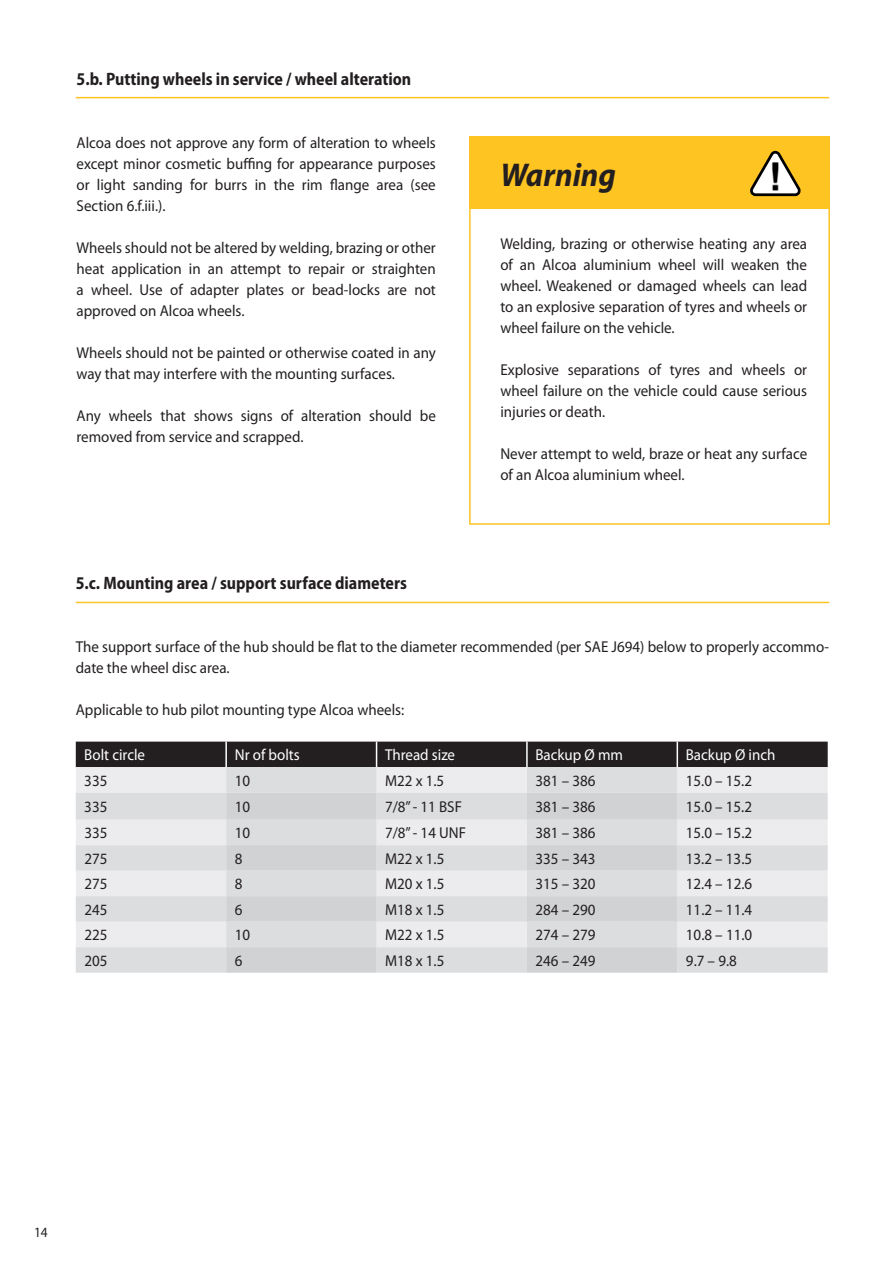
<style>
.page{position:relative;width:893px;height:1263px;background:#fff}
.page>*{position:absolute;margin:0;border:0;box-sizing:border-box;transform-origin:0 0}
.t1{font:italic 700 33px "Myriad Pro";color:#231f20;scale:.95 1}
.t2{font:700 semi-condensed 18px "Myriad Pro";color:#231f20;scale:.95 1}
.t3{font:15.75px/21px "Myriad Pro";color:#231f20;text-align:justify;scale:.95 1}
.t4{font:15.75px "Myriad Pro";color:#fff;scale:.95 1}
.t5{font:14.1px "Myriad Pro";color:#231f20;scale:.95 1}
</style>
<div class="page">
<div style="left:469px;top:136px;width:361px;height:73px;background:#fec422"></div>
<div style="left:469px;top:136px;width:361px;height:389px;border:2px solid #fec422"></div>
<svg style="left:750px;top:151px;width:51px;height:45px"></svg>
<hr style="left:76px;top:97px;width:753px;height:1px;background:#fec422">
<hr style="left:76px;top:602px;width:753px;height:1px;background:#fec422">
<svg style="left:76px;top:767px;width:752px;height:206px;background:#e3e4e6"></svg>
<svg style="left:226px;top:793px;width:451px;height:180px;background:#dadbdd"></svg>
<div style="left:76px;top:742px;width:752px;height:25px;background:#231f20"></div>
<p class="t2" style="left:77px;top:68px;width:354px">5.b. Putting wheels in service / wheel alteration</p>
<p class="t3" style="left:77px;top:131px;width:380px">Alcoa does not approve any form of alteration to wheels except minor cosmetic buffing for appearance purposes or light sanding for burrs in the rim flange area (see Section 6.f.iii.).</p>
<p class="t3" style="left:77px;top:236px;width:380px">Wheels should not be altered by welding, brazing or other heat application in an attempt to repair or straighten a wheel. Use of adapter plates or bead-locks are not approved on Alcoa wheels.</p>
<p class="t3" style="left:77px;top:341px;width:380px">Wheels should not be painted or otherwise coated in any way that may interfere with the mounting surfaces.</p>
<p class="t3" style="left:77px;top:404px;width:380px">Any wheels that shows signs of alteration should be removed from service and scrapped.</p>
<p class="t2" style="left:76px;top:572px;width:350px">5.c. Mounting area / support surface diameters</p>
<h1 class="t1" style="left:500px;top:154px;width:123px">Warning</h1>
<p class="t3" style="left:500px;top:233px;width:324px">Welding, brazing or otherwise heating any area of an Alcoa aluminium wheel will weaken the wheel. Weakened or damaged wheels can lead to an explosive separation of tyres and wheels or wheel failure on the vehicle.</p>
<p class="t3" style="left:500px;top:359px;width:324px">Explosive separations of tyres and wheels or wheel failure on the vehicle could cause serious injuries or death.</p>
<p class="t3" style="left:500px;top:443px;width:324px">Never attempt to weld, braze or heat any surface of an Alcoa aluminium wheel.</p>
<p class="t3" style="left:76px;top:635px;width:794px">The support surface of the hub should be flat to the diameter recommended (per SAE J694) below to properly accommo&shy;date the wheel disc area.</p>
<p class="t3" style="left:76px;top:698px;width:347px">Applicable to hub pilot mounting type Alcoa wheels:</p>
<p class="t4" style="left:84px;top:745px;width:66px">Bolt circle</p>
<p class="t4" style="left:235px;top:745px;width:70px">Nr of bolts</p>
<p class="t4" style="left:385px;top:745px;width:75px">Thread size</p>
<p class="t4" style="left:535px;top:745px;width:94px">Backup Ø mm</p>
<p class="t4" style="left:686px;top:745px;width:96px">Backup Ø inch</p>
<p class="t3" style="left:84px;top:769px;width:26px">335</p>
<p class="t3" style="left:235px;top:769px;width:18px">10</p>
<p class="t3" style="left:385px;top:769px;width:64px">M22 x 1.5</p>
<p class="t3" style="left:535px;top:769px;width:65px">381 – 386</p>
<p class="t3" style="left:686px;top:769px;width:71px">15.0 – 15.2</p>
<p class="t3" style="left:84px;top:796px;width:26px">335</p>
<p class="t3" style="left:235px;top:796px;width:18px">10</p>
<p class="t3" style="left:385px;top:796px;width:82px">7/8” - 11 BSF</p>
<p class="t3" style="left:535px;top:796px;width:65px">381 – 386</p>
<p class="t3" style="left:686px;top:796px;width:71px">15.0 – 15.2</p>
<p class="t3" style="left:84px;top:822px;width:26px">335</p>
<p class="t3" style="left:235px;top:822px;width:18px">10</p>
<p class="t3" style="left:385px;top:822px;width:87px">7/8” - 14 UNF</p>
<p class="t3" style="left:535px;top:822px;width:65px">381 – 386</p>
<p class="t3" style="left:686px;top:822px;width:71px">15.0 – 15.2</p>
<p class="t3" style="left:84px;top:847px;width:26px">275</p>
<p class="t3" style="left:235px;top:847px;width:10px">8</p>
<p class="t3" style="left:385px;top:847px;width:64px">M22 x 1.5</p>
<p class="t3" style="left:535px;top:847px;width:65px">335 – 343</p>
<p class="t3" style="left:686px;top:847px;width:71px">13.2 – 13.5</p>
<p class="t3" style="left:84px;top:873px;width:26px">275</p>
<p class="t3" style="left:235px;top:873px;width:10px">8</p>
<p class="t3" style="left:385px;top:873px;width:64px">M20 x 1.5</p>
<p class="t3" style="left:535px;top:873px;width:65px">315 – 320</p>
<p class="t3" style="left:686px;top:873px;width:71px">12.4 – 12.6</p>
<p class="t3" style="left:84px;top:898px;width:26px">245</p>
<p class="t3" style="left:235px;top:898px;width:10px">6</p>
<p class="t3" style="left:385px;top:898px;width:64px">M18 x 1.5</p>
<p class="t3" style="left:536px;top:898px;width:65px">284 – 290</p>
<p class="t3" style="left:686px;top:898px;width:71px">11.2 – 11.4</p>
<p class="t3" style="left:84px;top:924px;width:26px">225</p>
<p class="t3" style="left:235px;top:924px;width:18px">10</p>
<p class="t3" style="left:385px;top:924px;width:64px">M22 x 1.5</p>
<p class="t3" style="left:536px;top:924px;width:65px">274 – 279</p>
<p class="t3" style="left:686px;top:924px;width:71px">10.8 – 11.0</p>
<p class="t3" style="left:84px;top:949px;width:26px">205</p>
<p class="t3" style="left:235px;top:949px;width:10px">6</p>
<p class="t3" style="left:385px;top:949px;width:64px">M18 x 1.5</p>
<p class="t3" style="left:536px;top:949px;width:65px">246 – 249</p>
<p class="t3" style="left:686px;top:949px;width:55px">9.7 – 9.8</p>
<p class="t5" style="left:34px;top:1223px;width:16px">14</p>
</div>
